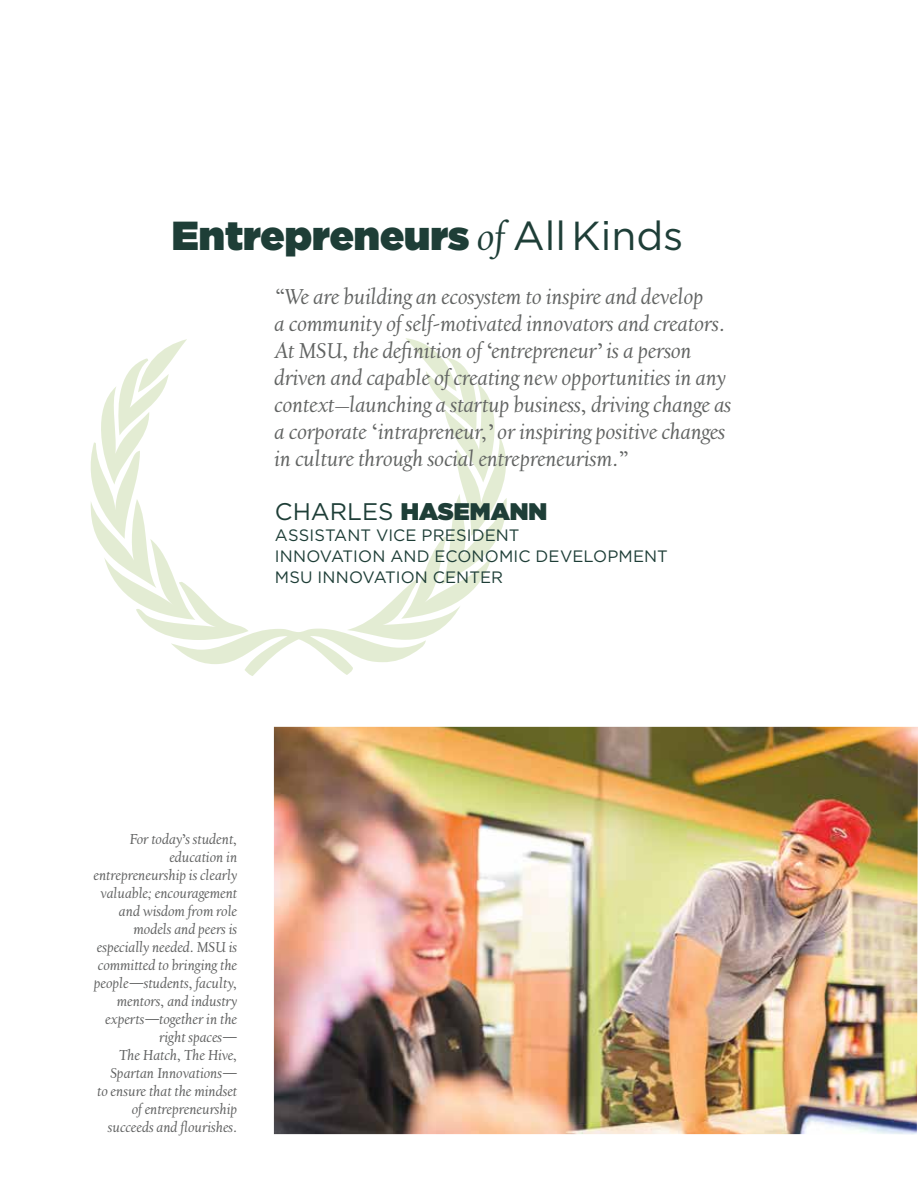
<style>
.page{position:relative;width:918px;height:1188px;background:#fff}
.page>*{position:absolute;margin:0;border:0;box-sizing:border-box;transform-origin:0 0}
.t1{font:900 40.5px "Gotham";color:#1e3e37}
.t2{font:900 24px "Gotham";color:#1e3e37}
.t3{font:italic 22.5px/27px "Californian FB Text";color:#616362}
.t4{font:16.5px/21px "Gotham";letter-spacing:.005em;color:#1e3e37}
.t5{font:italic 15px/18px "Californian FB Text";color:#5f6060;text-align:right}
.s1{font-family:"Californian FB Text";font-weight:400;font-style:italic}
.s2{font-weight:400}
.s3{font-size:15px;color:#5f6060}
</style>
<div class="page">
<svg style="left:90px;top:338px;width:417px;height:338px"></svg>
<img style="left:274px;top:727px;width:644px;height:407px">
<h1 class="t1" style="left:172px;top:207px;width:513px">Entrepreneurs <span class="s1">of</span> <span class="s2">AllKinds</span></h1>
<p class="t3" style="left:275px;top:283px;width:458px">“We are building an ecosystem to inspire and develop<br>a community of self-motivated innovators and creators.<br>At MSU, the definition of ‘entrepreneur’ is a person driven and capable of creating new opportunities in any context<span class="s3">—</span>launching a startup business, driving change as a corporate ‘intrapreneur,’ or inspiring positive changes in culture through social entrepreneurism.”</p>
<h2 class="t2" style="left:275px;top:494px;width:274px"><span class="s2">CHARLES</span> HASEMANN</h2>
<p class="t4" style="left:275px;top:524px;width:394px">ASSISTANT VICE PRESIDENT<br>INNOVATION AND ECONOMIC DEVELOPMENT<br>MSU INNOVATION CENTER</p>
<p class="t5" style="left:94px;top:830px;width:145px">For today’s student, education in entrepreneurship is clearly valuable; encouragement and wisdom from role models and peers is especially needed. MSU is committed to bringing the people—students, faculty, mentors, and industry experts—together in the right spaces—<br>The Hatch, The Hive,<br>Spartan Innovations—<br>to ensure that the mindset of entrepreneurship succeeds and flourishes.</p>
</div>
